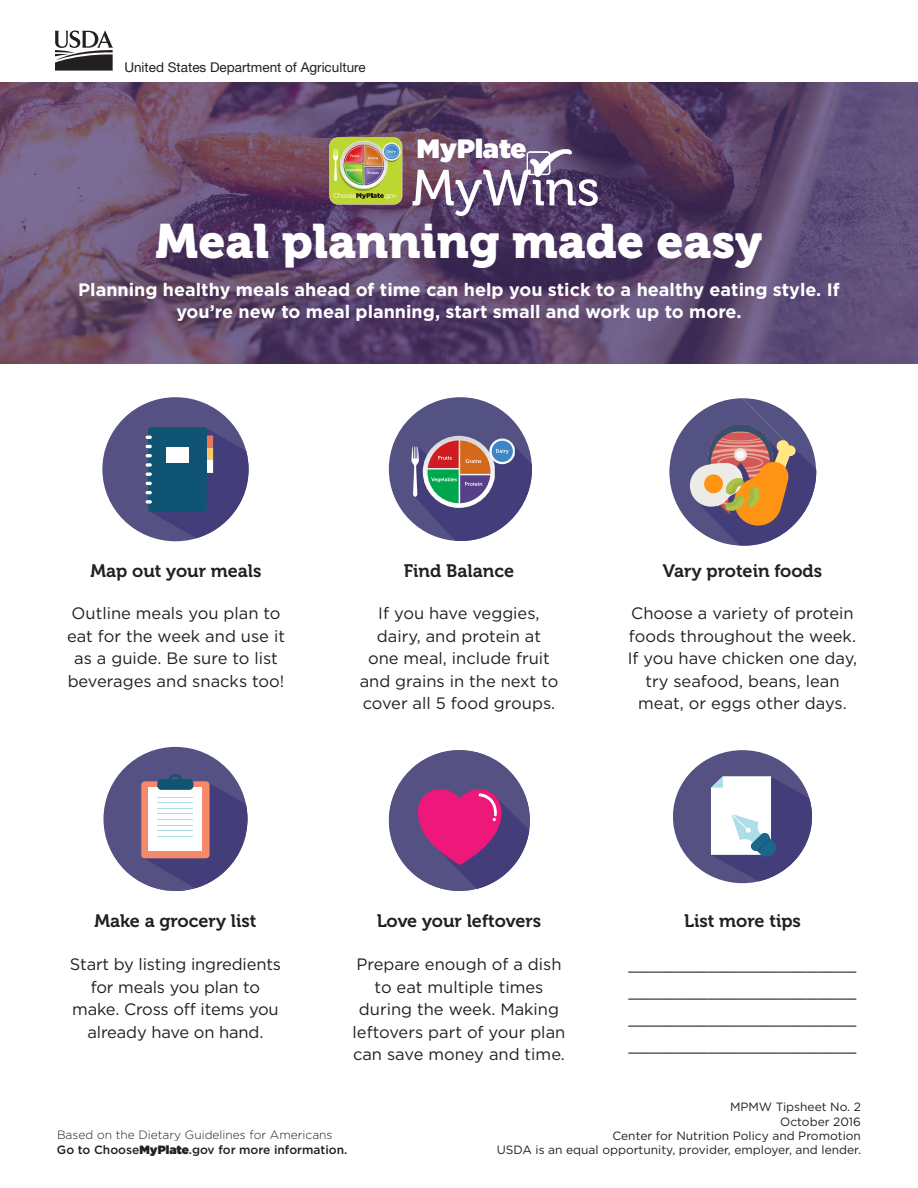
<style>
.page{position:relative;width:918px;height:1188px;background:#fff}
.page>*{position:absolute;margin:0;border:0;box-sizing:border-box;transform-origin:0 0}
.t1{font:50.55px "Museo 500";color:#fff}
.Main_Heading{font:48px "Museo 900";color:#fff}
.t2{font:900 26.55px "Gotham";color:#fff}
.Intro{font:700 18px/21.6px "Gotham";color:#fff;text-align:center}
.Tip_Title{font:18px "Museo 700";color:#231f20}
.Tip{font:16.5px/22.5px "Gotham";color:#231f20;text-align:center}
.USDA{font:13.5px "Helvetica Neue LT Std";color:#231f20}
.EEO_Statement{font:300 12px/14.4px "Gotham";color:#231f20}
.Date_and_CNPP{font:12px/14.4px "Gotham";color:#231f20;text-align:right}
.EEO_Statement-2{font:12px "Gotham";color:#231f20}
.s1{font-weight:500}
.s2{font-weight:900}
</style>
<div class="page">
<div style="left:389px;top:397px;width:143px;height:144px;background:#545282;border-radius:50%"></div>
<svg style="left:411px;top:435px;width:121px;height:106px"></svg>
<svg style="left:669px;top:398px;width:148px;height:148px"></svg>
<svg style="left:0;top:83px;width:918px;height:281px;background:#5e466c"></svg>
<svg style="left:55px;top:30px;width:58px;height:41px"></svg>
<img style="left:330px;top:137px;width:72px;height:68px">
<div style="left:673px;top:750px;width:139px;height:133px;background:#555182;border-radius:50%"></div>
<svg style="left:711px;top:776px;width:101px;height:105px"></svg>
<svg style="left:527px;top:147px;width:45px;height:30px"></svg>
<div style="left:102px;top:397px;width:147px;height:144px;background:#555182;border-radius:50%"></div>
<svg style="left:131px;top:428px;width:118px;height:111px"></svg>
<div style="left:389px;top:750px;width:141px;height:141px;background:#555182;border-radius:50%"></div>
<svg style="left:415px;top:774px;width:115px;height:115px"></svg>
<div style="left:103px;top:747px;width:145px;height:144px;background:#555182;border-radius:50%"></div>
<svg style="left:137px;top:774px;width:111px;height:117px"></svg>
<p class="USDA" style="left:124px;top:59px;width:243px">United States Department of Agriculture</p>
<p class="t2" style="left:417px;top:130px;width:111px">MyPlate</p>
<p class="t1" style="left:412px;top:160px;width:190px">MyWins</p>
<p class="Main_Heading" style="left:156px;top:213px;width:608px">Meal planning made easy</p>
<p class="Intro" style="left:78px;top:279px;width:763px">Planning healthy meals ahead of time can help you stick to a healthy eating style. If you’re new to meal planning, start small and work up to more.</p>
<p class="Tip_Title" style="left:90px;top:560px;width:173px">Map out your meals</p>
<p class="Tip" style="left:67px;top:602px;width:219px">Outline meals you plan to eat for the week and use it as a guide. Be sure to list beverages and snacks too!</p>
<p class="Tip_Title" style="left:404px;top:560px;width:112px">Find Balance</p>
<p class="Tip" style="left:360px;top:602px;width:200px">If you have veggies, dairy, and protein at one meal, include fruit and grains in the next to cover all 5 food groups.</p>
<p class="Tip_Title" style="left:663px;top:560px;width:161px">Vary protein foods</p>
<p class="Tip" style="left:628px;top:602px;width:231px">Choose a variety of protein foods throughout the week.<br>If you have chicken one day, try seafood, beans, lean meat, or eggs other days.</p>
<p class="Tip_Title" style="left:94px;top:911px;width:164px">Make a grocery list</p>
<p class="Tip" style="left:70px;top:953px;width:213px">Start by listing ingredients for meals you plan to make. Cross off items you already have on hand.</p>
<p class="Tip_Title" style="left:377px;top:911px;width:166px">Love your leftovers</p>
<p class="Tip" style="left:353px;top:953px;width:214px">Prepare enough of a dish to eat multiple times during the week. Making leftovers part of your plan can save money and time.</p>
<p class="Tip_Title" style="left:684px;top:911px;width:118px">List more tips</p>
<p class="Tip" style="left:629px;top:951px;width:229px;line-height:27px;text-align:justify">_______________________ _______________________ _______________________ _______________________</p>
<p class="EEO_Statement" style="left:57px;top:1127px;width:292px">Based on the Dietary Guidelines for Americans<br><span class="s1">Go to Choose</span><span class="s2">MyPlate</span><span class="s1">.gov for more information.</span></p>
<p class="Date_and_CNPP" style="left:612px;top:1099px;width:250px">MPMW Tipsheet No. 2<br>October 2016<br>Center for Nutrition Policy and Promotion</p>
<p class="EEO_Statement-2" style="left:497px;top:1142px;width:366px">USDA is an equal opportunity, provider, employer, and lender.</p>
</div>
